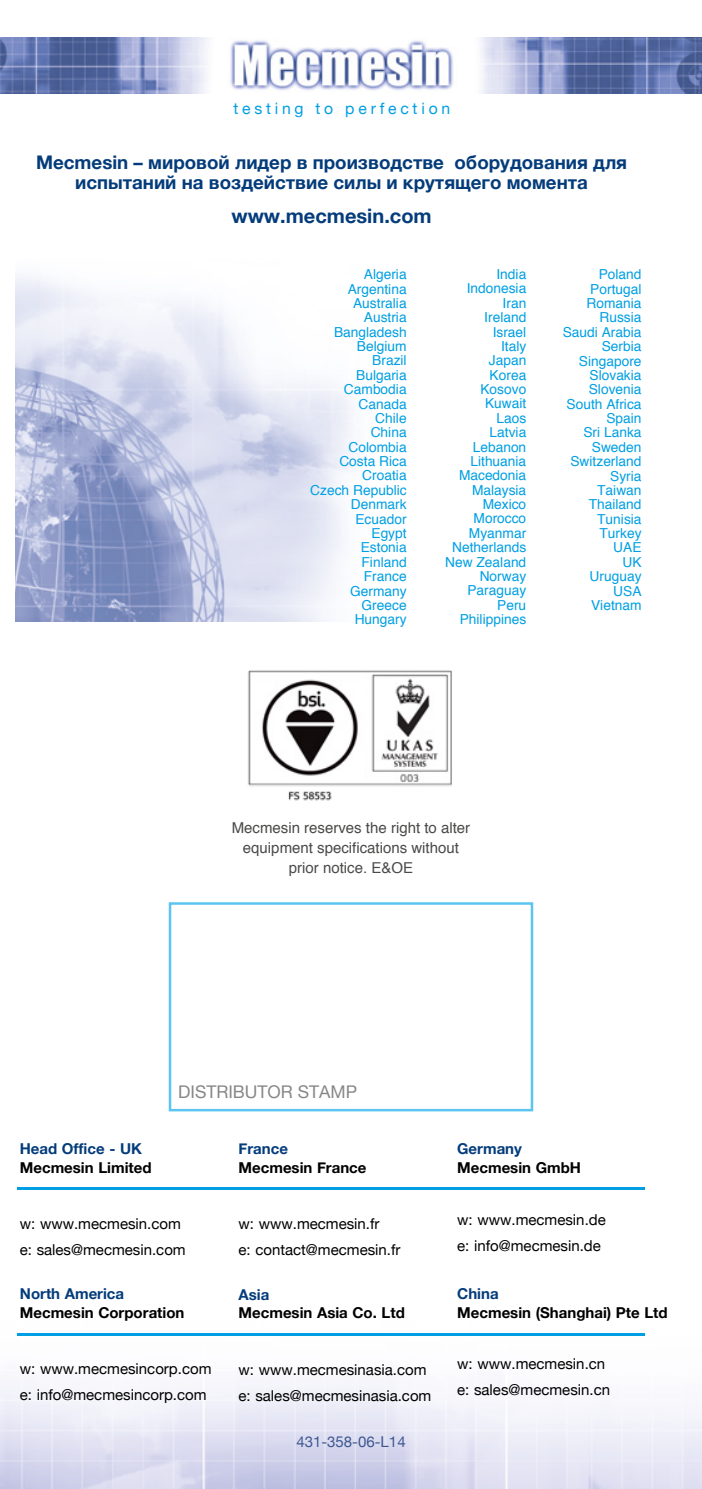
<style>
.page{position:relative;width:702px;height:1489px;background:#fff}
.page>*{position:absolute;margin:0;border:0;box-sizing:border-box;transform-origin:0 0}
.t1{font:700 20px "Helvetica Neue";color:#043c7b}
.t2{font:700 18.75px/20px "Helvetica Neue";color:#043c7b;text-align:center}
.t3{font:17.5px "Helvetica Neue";color:#878787}
.t4{font:15.75px "Helvetica Neue";letter-spacing:.24em;color:#009fe3}
.t5{font:15px/25.8px "Helvetica Neue";color:#000}
.t6{font:700 15px "Helvetica Neue";color:#000}
.t7{font:15px/20px "Helvetica";color:#4a4a49;text-align:center}
.t8{font:700 15px "Helvetica Neue";color:#043c7b}
.t9{font:15px "Helvetica Neue";color:#3e5791}
.t10{font:13.75px/14.2px "Helvetica";color:#009fe3;text-align:right}
</style>
<div class="page">
<img style="left:0;top:1335px;width:702px;height:153px">
<img style="left:0;top:38px;width:702px;height:56px">
<img style="left:15px;top:275px;width:338px;height:346px">
<hr style="left:17px;top:1187px;width:628px;height:2px;background:#009fe3">
<hr style="left:17px;top:1333px;width:628px;height:2px;background:#009fe3">
<div style="left:169px;top:902px;width:364px;height:209px;background:#fff;border:2px solid #5bc5f2"></div>
<img style="left:248px;top:670px;width:204px;height:131px">
<p class="t4" style="left:233px;top:97px;width:218px">testing to perfection</p>
<h2 class="t2" style="left:36px;top:153px;width:592px">Mecmesin – мировой лидер в производстве оборудования для испытаний на воздействие силы и крутящего момента</h2>
<h1 class="t1" style="left:231px;top:200px;width:202px">www.mecmesin.com</h1>
<p class="t10" style="left:310px;top:268px;width:98px">Algeria<br>Argentina<br>Australia<br>Austria<br>Bangladesh<br>Belgium<br>Brazil<br>Bulgaria<br>Cambodia<br>Canada<br>Chile<br>China<br>Colombia<br>Costa Rica<br>Croatia<br>Czech Republic<br>Denmark<br>Ecuador<br>Egypt<br>Estonia<br>Finland<br>France<br>Germany<br>Greece<br>Hungary</p>
<p class="t10" style="left:445px;top:267px;width:83px">India<br>Indonesia<br>Iran<br>Ireland<br>Israel<br>Italy<br>Japan<br>Korea<br>Kosovo<br>Kuwait<br>Laos<br>Latvia<br>Lebanon<br>Lithuania<br>Macedonia<br>Malaysia<br>Mexico<br>Morocco<br>Myanmar<br>Netherlands<br>New Zealand<br>Norway<br>Paraguay<br>Peru<br>Philippines</p>
<p class="t10" style="left:562px;top:268px;width:80px">Poland<br>Portugal<br>Romania<br>Russia<br>Saudi Arabia<br>Serbia<br>Singapore<br>Slovakia<br>Slovenia<br>South Africa<br>Spain<br>Sri Lanka<br>Sweden<br>Switzerland<br>Syria<br>Taiwan<br>Thailand<br>Tunisia<br>Turkey<br>UAE<br>UK<br>Uruguay<br>USA<br>Vietnam</p>
<p class="t7" style="left:232px;top:818px;width:240px">Mecmesin reserves the right to alter equipment specifications without prior notice. E&amp;OE</p>
<p class="t8" style="left:20px;top:1137px;width:124px">Head Office - UK</p>
<p class="t6" style="left:20px;top:1155px;width:133px">Mecmesin Limited</p>
<p class="t3" style="left:178px;top:1079px;width:180px">DISTRIBUTOR STAMP</p>
<p class="t8" style="left:238px;top:1137px;width:51px">France</p>
<p class="t6" style="left:238px;top:1155px;width:129px">Mecmesin France</p>
<p class="t5" style="left:20px;top:1211px;width:167px">w: www.mecmesin.com e: sales@mecmesin.com</p>
<p class="t5" style="left:238px;top:1211px;width:163px">w: www.mecmesin.fr<br>e: contact@mecmesin.fr</p>
<p class="t8" style="left:20px;top:1281px;width:106px">North America</p>
<p class="t6" style="left:20px;top:1300px;width:166px">Mecmesin Corporation</p>
<p class="t8" style="left:238px;top:1282px;width:32px">Asia</p>
<p class="t6" style="left:238px;top:1301px;width:168px">Mecmesin Asia Co. Ltd</p>
<p class="t5" style="left:20px;top:1356px;width:193px">w: www.mecmesincorp.com e: info@mecmesincorp.com</p>
<p class="t5" style="left:238px;top:1357px;width:194px">w: www.mecmesinasia.com e: sales@mecmesinasia.com</p>
<p class="t9" style="left:296px;top:1430px;width:111px">431-358-06-L14</p>
<p class="t8" style="left:457px;top:1137px;width:66px">Germany</p>
<p class="t6" style="left:457px;top:1155px;width:125px">Mecmesin GmbH</p>
<p class="t5" style="left:457px;top:1207px;width:150px">w: www.mecmesin.de e: info@mecmesin.de</p>
<p class="t8" style="left:457px;top:1281px;width:43px">China</p>
<p class="t6" style="left:457px;top:1300px;width:212px">Mecmesin (Shanghai) Pte Ltd</p>
<p class="t5" style="left:457px;top:1351px;width:154px">w: www.mecmesin.cn e: sales@mecmesin.cn</p>
</div>
